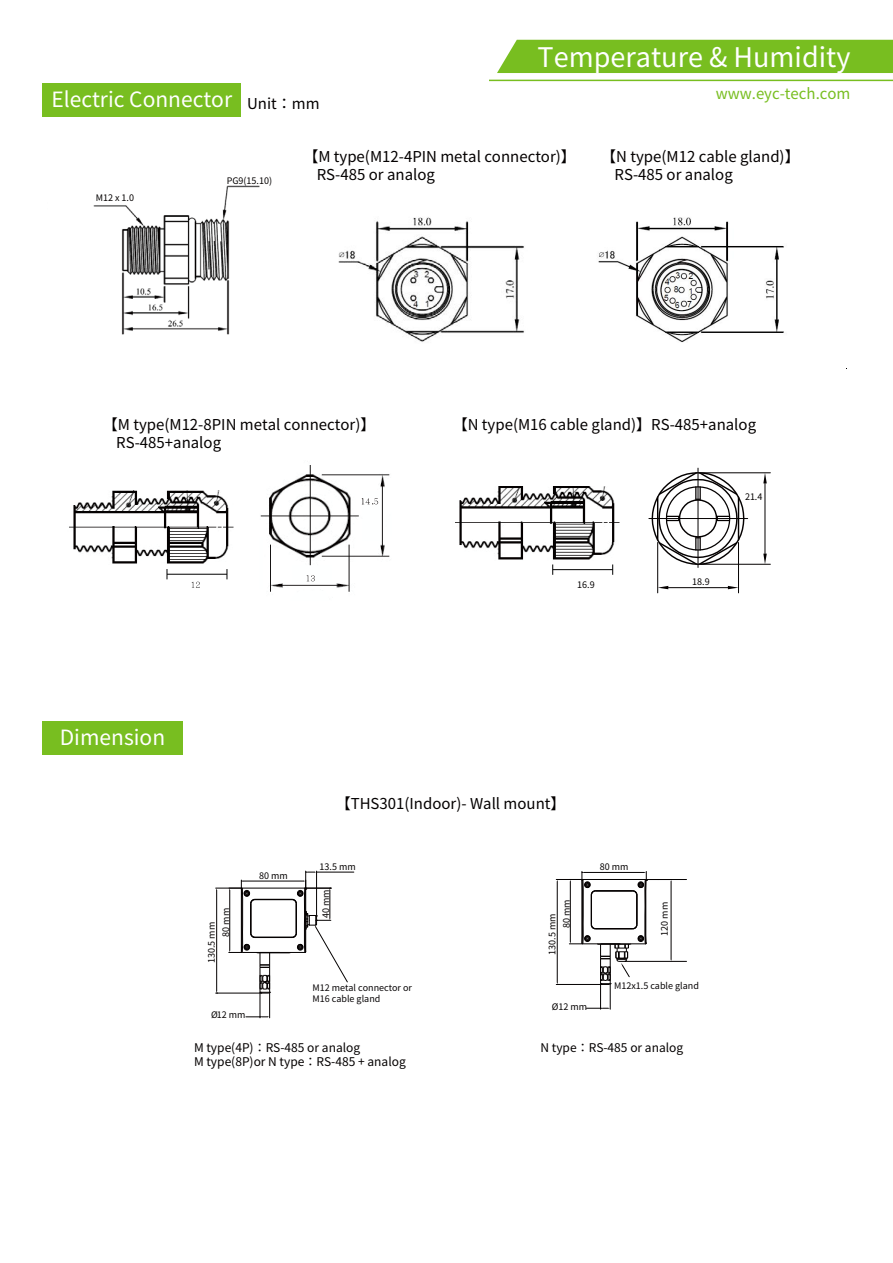
<style>
.page{position:relative;width:893px;height:1263px;background:#fff}
.page>*{position:absolute;margin:0;border:0;box-sizing:border-box;transform-origin:0 0}
.t1{font:27px "Noto Sans CJ Ktc";color:#fff}
.t2{font:21px "Noto Sans CJ Ktc";color:#fff}
.t3{font:15px/18px "Noto Sans CJ Ktc";color:#040000}
.t4{font:15px "Noto Sans CJ Ktc";color:#78be20}
.t5{font:12px/14.4px "Noto Sans CJ Ktc";color:#040000}
.t6{font:9px "Noto Sans CJ Ktc";color:#040000}
.t7{font:9px/10.8px "Noto Sans CJ Ktc";color:#070405}
</style>
<div class="page">
<div style="left:497px;top:40px;width:396px;height:33px;background:#78be20"></div>
<hr style="left:489px;top:80px;width:404px;height:1px;background:#78be20">
<div style="left:43px;top:722px;width:140px;height:33px;background:#78be20"></div>
<div style="left:43px;top:83px;width:198px;height:33px;background:#78be20"></div>
<img style="left:260px;top:465px;width:130px;height:127px">
<svg style="left:306px;top:575px;width:9px;height:6px"></svg>
<svg style="left:361px;top:498px;width:19px;height:6px"></svg>
<img style="left:69px;top:491px;width:165px;height:73px">
<svg style="left:192px;top:582px;width:8px;height:6px"></svg>
<hr style="left:167px;top:574px;width:60px;height:1px;background:#000">
<img style="left:455px;top:486px;width:165px;height:74px">
<hr style="left:553px;top:569px;width:60px;height:1px;background:#000">
<hr style="left:649px;top:518px;width:99px;height:1px;background:#040000">
<hr style="left:698px;top:468px;width:1px;height:99px;background:#040000">
<svg style="left:651px;top:471px;width:94px;height:95px"></svg>
<hr style="left:738px;top:497px;width:1px;height:43px;background:#040000">
<hr style="left:657px;top:542px;width:1px;height:51px;background:#040000">
<hr style="left:738px;top:542px;width:1px;height:51px;background:#040000">
<hr style="left:668px;top:587px;width:60px;height:1px;background:#040000">
<svg style="left:658px;top:586px;width:10px;height:3px"></svg>
<svg style="left:728px;top:586px;width:10px;height:3px"></svg>
<hr style="left:701px;top:564px;width:69px;height:1px;background:#040000">
<hr style="left:701px;top:472px;width:69px;height:1px;background:#040000">
<hr style="left:765px;top:483px;width:1px;height:71px;background:#040000">
<svg style="left:763px;top:554px;width:4px;height:10px"></svg>
<svg style="left:763px;top:473px;width:4px;height:10px"></svg>
<img style="left:93px;top:185px;width:167px;height:150px">
<img style="left:338px;top:217px;width:186px;height:125px">
<img style="left:598px;top:217px;width:186px;height:125px">
<hr style="left:317px;top:872px;width:37px;height:1px;background:#040000">
<svg style="left:216px;top:871px;width:132px;height:147px"></svg>
<hr style="left:645px;top:879px;width:41px;height:1px;background:#040000">
<hr style="left:625px;top:961px;width:61px;height:1px;background:#040000">
<svg style="left:556px;top:871px;width:116px;height:138px"></svg>
<h1 class="t1" style="left:538px;top:41px;width:314px">Temperature &amp; Humidity</h1>
<p class="t4" style="left:716px;top:85px;width:136px">www.eyc-tech.com</p>
<h2 class="t2" style="left:51px;top:87px;width:270px">Electric Connector <sub>Unit：mm</sub></h2>
<p class="t3" style="left:317px;top:148px;width:261px;text-indent:-13px">【M type(M12-4PIN metal connector)】<br>RS-485 or analog</p>
<p class="t3" style="left:615px;top:148px;width:187px;text-indent:-13px">【N type(M12 cable gland)】<br>RS-485 or analog</p>
<p class="t6" style="left:227px;top:175px;width:47px">PG9(15.10)</p>
<p class="t6" style="left:96px;top:193px;width:40px">M12 x 1.0</p>
<p class="t3" style="left:116px;top:415px;width:261px;text-indent:-13px">【M type(M12-8PIN metal connector)】<br>RS-485+analog</p>
<h2 class="t2" style="left:60px;top:725px;width:107px">Dimension</h2>
<p class="t3" style="left:453px;top:415px;width:305px">【N type(M16 cable gland)】RS-485+analog</p>
<p class="t6" style="left:577px;top:579px;width:19px">16.9</p>
<p class="t6" style="left:692px;top:576px;width:19px">18.9</p>
<p class="t6" style="left:745px;top:492px;width:19px">21.4</p>
<p class="t6" style="left:221px;top:937px;width:30px;rotate:-90deg">80 mm</p>
<p class="t6" style="left:207px;top:963px;width:43px;rotate:-90deg">130.5 mm</p>
<p class="t6" style="left:259px;top:870px;width:30px">80 mm</p>
<p class="t6" style="left:211px;top:1010px;width:36px">Ø12 mm</p>
<p class="t3" style="left:336px;top:795px;width:231px">【THS301(Indoor)- Wall mount】</p>
<p class="t6" style="left:320px;top:862px;width:38px">13.5 mm</p>
<p class="t6" style="left:321px;top:918px;width:30px;rotate:-90deg">40 mm</p>
<p class="t7" style="left:313px;top:982px;width:101px">M12 metal connector or<br>M16 cable gland</p>
<p class="t6" style="left:561px;top:928px;width:30px;rotate:-90deg">80 mm</p>
<p class="t6" style="left:547px;top:955px;width:43px;rotate:-90deg">130.5 mm</p>
<p class="t6" style="left:552px;top:1001px;width:37px">Ø12 mm</p>
<p class="t6" style="left:600px;top:862px;width:30px">80 mm</p>
<p class="t6" style="left:659px;top:936px;width:35px;rotate:-90deg">120 mm</p>
<p class="t7" style="left:614px;top:980px;width:86px">M12x1.5 cable gland</p>
<p class="t5" style="left:194px;top:1041px;width:213px">M type(4P)：RS-485 or analog<br>M type(8P)or N type：RS-485 + analog</p>
<p class="t5" style="left:540px;top:1041px;width:144px">N type：RS-485 or analog</p>
</div>
